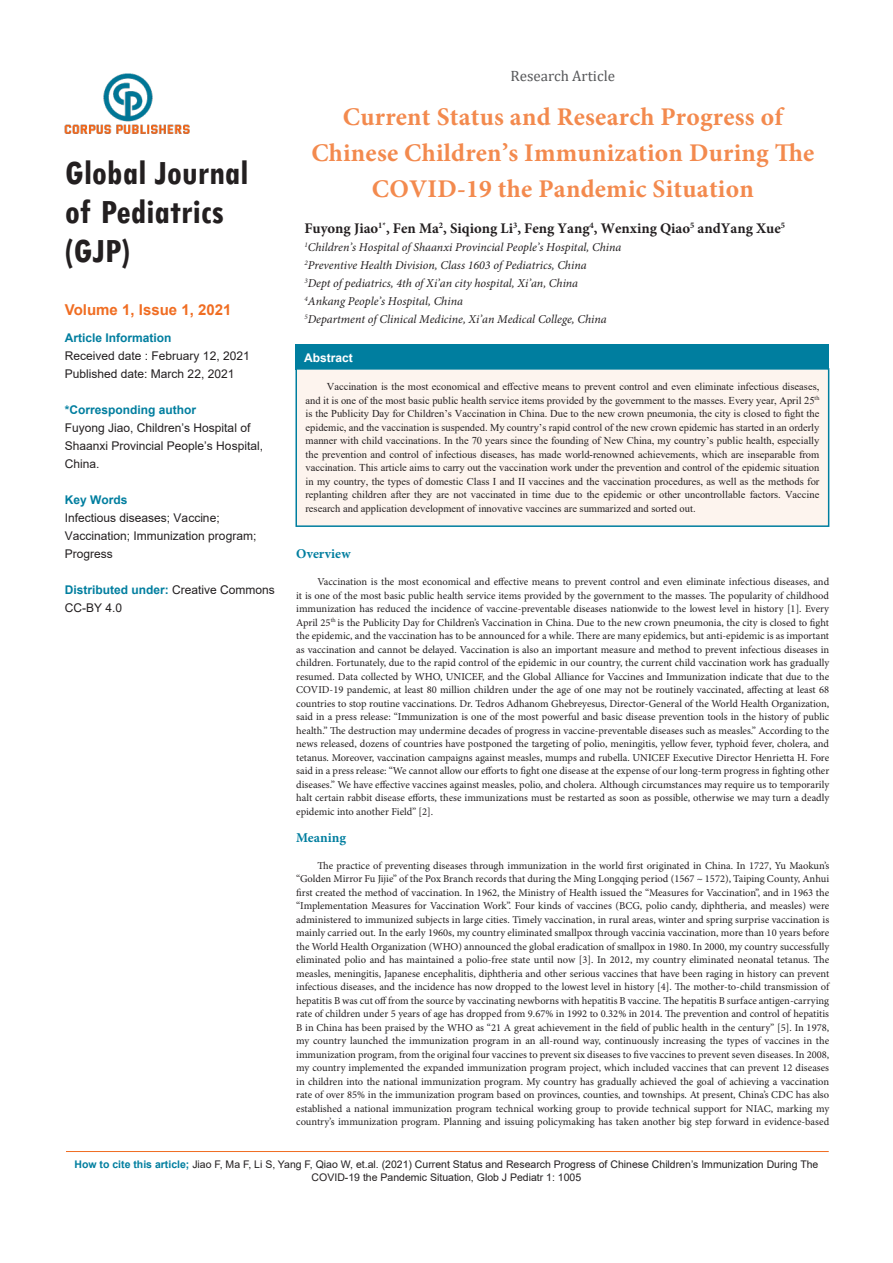
<style>
.page{position:relative;width:893px;height:1263px;background:#fff}
.page>*{position:absolute;margin:0;border:0;box-sizing:border-box;transform-origin:0 0}
.t1{font:700 condensed 36px/39.2px "Tw Cen";color:#231f20}
.t2{font:700 25.5px/36px "Minion Pro";letter-spacing:.01em;color:#f38a4e;text-align:center}
.t3{font:700 15px "Arial";color:#f06d22}
.t4{font:15px "Cambria";color:#57585a}
.t5{font:700 14.7px "Minion Pro";color:#231f20}
.t6{font:700 13.5px "Minion Pro";color:#007e9f}
.t7{font:italic 12px "Minion Pro";color:#231f20}
.t8{font:12px/18px "Arial";color:#231f20}
.t9{font:700 12px "Arial";color:#007e9f}
.t10{font:700 12px "Arial";color:#fff}
.t11{font:10.5px/13.5px "Minion Pro";color:#231f20;text-align:justify}
.t12{font:10.5px/13.5px "Times New Roman";color:#231f20;text-align:justify}
.t13{font:10.5px/12.6px "Arial";color:#231f20;text-align:center}
.s1{font-weight:700;color:#007e9f}
</style>
<div class="page">
<hr style="left:66px;top:1151px;width:763px;height:1px;background:#f06d22">
<img style="left:65px;top:73px;width:125px;height:61px">
<div style="left:295px;top:344px;width:534px;height:26px;background:#007e9f"></div>
<div style="left:296px;top:369px;width:533px;height:157px;background:#fdf4ee"></div>
<div style="left:295px;top:368px;width:534px;height:159px;border:2px solid #007e9f"></div>
<h1 class="t1" style="left:65px;top:152px;width:185px">Global Journal of Pediatrics (GJP)</h1>
<p class="t3" style="left:65px;top:300px;width:168px">Volume 1, Issue 1, 2021</p>
<p class="t9" style="left:65px;top:329px;width:108px">Article Information</p>
<p class="t8" style="left:65px;top:347px;width:186px">Received date : February 12, 2021</p>
<p class="t8" style="left:65px;top:365px;width:171px">Published date: March 22, 2021</p>
<p class="t9" style="left:65px;top:401px;width:133px">*Corresponding author</p>
<p class="t8" style="left:65px;top:419px;width:200px">Fuyong Jiao, Children’s Hospital of<br>Shaanxi Provincial People’s Hospital,<br>China.</p>
<p class="t9" style="left:65px;top:491px;width:64px">Key Words</p>
<p class="t8" style="left:65px;top:509px;width:193px">Infectious diseases; Vaccine;<br>Vaccination; Immunization program;<br>Progress</p>
<p class="t8" style="left:65px;top:581px;width:212px"><span class="s1">Distributed under:</span> Creative Commons<br>CC-BY 4.0</p>
<p class="t4" style="left:511px;top:67px;width:106px">Research Article</p>
<p class="t2" style="left:311px;top:99px;width:504px">Current Status and Research Progress of<br>Chinese Children’s Immunization During The<br>COVID-19 the Pandemic Situation</p>
<p class="t5" style="left:304px;top:218px;width:482px">Fuyong Jiao<sup>1*</sup>, Fen Ma<sup>2</sup>, Siqiong Li<sup>3</sup>, Feng Yang<sup>4</sup>, Wenxing Qiao<sup>5</sup> andYang Xue<sup>5</sup></p>
<p class="t7" style="left:304px;top:239px;width:318px"><sup>1</sup>Children’s Hospital of Shaanxi Provincial People’s Hospital, China</p>
<p class="t7" style="left:304px;top:257px;width:284px"><sup>2</sup>Preventive Health Division, Class 1603 of Pediatrics, China</p>
<p class="t7" style="left:304px;top:275px;width:275px"><sup>3</sup>Dept of pediatrics, 4th of Xi’an city hospital, Xi’an, China</p>
<p class="t7" style="left:304px;top:293px;width:160px"><sup>4</sup>Ankang People’s Hospital, China</p>
<p class="t7" style="left:304px;top:311px;width:304px"><sup>5</sup>Department of Clinical Medicine, Xi’an Medical College, China</p>
<p class="t10" style="left:304px;top:349px;width:50px">Abstract</p>
<p class="t12" style="left:305px;top:380px;width:515px;text-indent:21px">Vaccination is the most economical and effective means to prevent control and even eliminate infectious diseases, and it is one of the most basic public health service items provided by the government to the masses. Every year, April 25<sup>th </sup>is the Publicity Day for Children’s Vaccination in China. Due to the new crown pneumonia, the city is closed to fight the epidemic, and the vaccination is suspended. My country’s rapid control of the new crown epidemic has started in an orderly manner with child vaccinations. In the 70 years since the founding of New China, my country’s public health, especially the prevention and control of infectious diseases, has made world-renowned achievements, which are inseparable from vaccination. This article aims to carry out the vaccination work under the prevention and control of the epidemic situation in my country, the types of domestic Class I and II vaccines and the vaccination procedures, as well as the methods for replanting children after they are not vaccinated in time due to the epidemic or other uncontrollable factors. Vaccine research and application development of innovative vaccines are summarized and sorted out.</p>
<p class="t6" style="left:296px;top:544px;width:56px">Overview</p>
<p class="t11" style="left:296px;top:576px;width:534px;text-indent:21px">Vaccination is the most economical and effective means to prevent control and even eliminate infectious diseases, and it is one of the most basic public health service items provided by the government to the masses. The popularity of childhood immunization has reduced the incidence of vaccine-preventable diseases nationwide to the lowest level in history [1]. Every April 25<sup>th</sup> is the Publicity Day for Children’s Vaccination in China. Due to the new crown pneumonia, the city is closed to fight the epidemic, and the vaccination has to be announced for a while. There are many epidemics, but anti-epidemic is as important as vaccination and cannot be delayed. Vaccination is also an important measure and method to prevent infectious diseases in children. Fortunately, due to the rapid control of the epidemic in our country, the current child vaccination work has gradually resumed. Data collected by WHO, UNICEF, and the Global Alliance for Vaccines and Immunization indicate that due to the COVID-19 pandemic, at least 80 million children under the age of one may not be routinely vaccinated, affecting at least 68 countries to stop routine vaccinations. Dr. Tedros Adhanom Ghebreyesus, Director-General of the World Health Organization, said in a press release: “Immunization is one of the most powerful and basic disease prevention tools in the history of public health.” The destruction may undermine decades of progress in vaccine-preventable diseases such as measles.” According to the news released, dozens of countries have postponed the targeting of polio, meningitis, yellow fever, typhoid fever, cholera, and tetanus. Moreover, vaccination campaigns against measles, mumps and rubella. UNICEF Executive Director Henrietta H. Fore said in a press release: “We cannot allow our efforts to fight one disease at the expense of our long-term progress in fighting other diseases.” We have effective vaccines against measles, polio, and cholera. Although circumstances may require us to temporarily halt certain rabbit disease efforts, these immunizations must be restarted as soon as possible, otherwise we may turn a deadly epidemic into another Field” [2].</p>
<p class="t6" style="left:296px;top:828px;width:51px">Meaning</p>
<p class="t11" style="left:296px;top:859px;width:534px;text-indent:21px">The practice of preventing diseases through immunization in the world first originated in China. In 1727, Yu Maokun’s “Golden Mirror Fu Jijie” of the Pox Branch records that during the Ming Longqing period (1567 ~ 1572), Taiping County, Anhui first created the method of vaccination. In 1962, the Ministry of Health issued the “Measures for Vaccination”, and in 1963 the “Implementation Measures for Vaccination Work”. Four kinds of vaccines (BCG, polio candy, diphtheria, and measles) were administered to immunized subjects in large cities. Timely vaccination, in rural areas, winter and spring surprise vaccination is mainly carried out. In the early 1960s, my country eliminated smallpox through vaccinia vaccination, more than 10 years before the World Health Organization (WHO) announced the global eradication of smallpox in 1980. In 2000, my country successfully eliminated polio and has maintained a polio-free state until now [3]. In 2012, my country eliminated neonatal tetanus. The measles, meningitis, Japanese encephalitis, diphtheria and other serious vaccines that have been raging in history can prevent infectious diseases, and the incidence has now dropped to the lowest level in history [4]. The mother-to-child transmission of hepatitis B was cut off from the source by vaccinating newborns with hepatitis B vaccine. The hepatitis B surface antigen-carrying rate of children under 5 years of age has dropped from 9.67% in 1992 to 0.32% in 2014. The prevention and control of hepatitis B in China has been praised by the WHO as “21 A great achievement in the field of public health in the century” [5]. In 1978, my country launched the immunization program in an all-round way, continuously increasing the types of vaccines in the immunization program, from the original four vaccines to prevent six diseases to five vaccines to prevent seven diseases. In 2008, my country implemented the expanded immunization program project, which included vaccines that can prevent 12 diseases in children into the national immunization program. My country has gradually achieved the goal of achieving a vaccination rate of over 85% in the immunization program based on provinces, counties, and townships. At present, China’s CDC has also established a national immunization program technical working group to provide technical support for NIAC, marking my country’s immunization program. Planning and issuing policymaking has taken another big step forward in evidence-based</p>
<p class="t13" style="left:75px;top:1158px;width:745px"><span class="s1">How to cite this article;</span> Jiao F, Ma F, Li S, Yang F, Qiao W, et.al. (2021) Current Status and Research Progress of Chinese Children’s Immunization During The<br>COVID-19 the Pandemic Situation, Glob J Pediatr 1: 1005</p>
</div>
